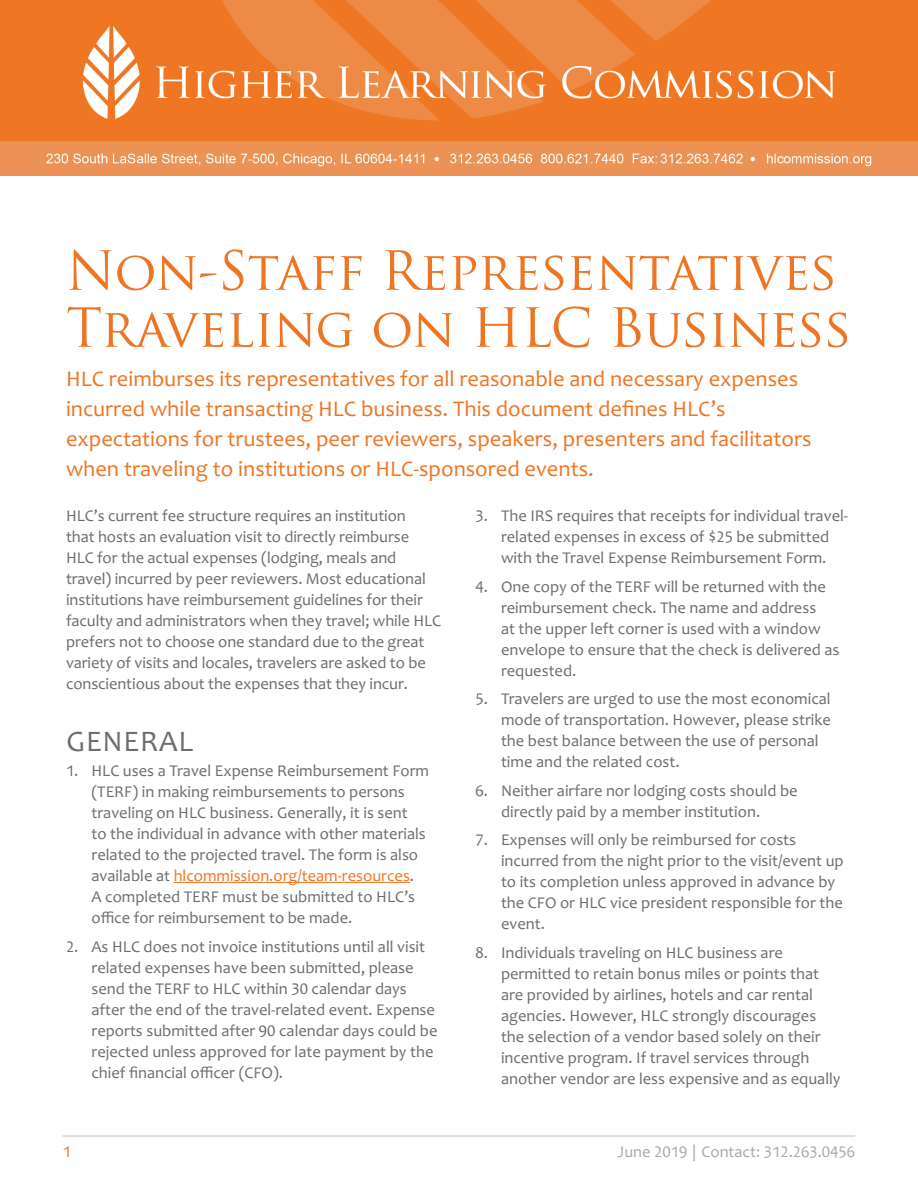
<style>
.page{position:relative;width:918px;height:1188px;background:#fff}
.page>*{position:absolute;margin:0;border:0;box-sizing:border-box;transform-origin:0 0}
.Header_1{font:52.5px/57px "Trajan Pro";letter-spacing:-.01em;color:#ed7625}
.Header_2{font:30px "Candara";letter-spacing:.03em;color:#6c6d70}
.Intro_Paragraph{font:22.5px/30px "Candara";color:#ed7625}
.t1{font:16.5px/21px "Candara";color:#6c6d70}
.t2{font:16.5px "Candara";color:#a8a9ad}
.t3{font:16.5px "Candara";color:#ed7625}
.s1{color:#ed7625}
</style>
<div class="page">
<hr style="left:174px;top:882px;width:236px;height:1px;background:#ed7625">
<img style="left:0;top:0;width:918px;height:176px">
<hr style="left:63px;top:1136px;width:792px;height:1px;background:#bcbdc0">
<p class="Header_1" style="left:66px;top:242px;width:787px">Non-Staff Representatives<br>Traveling on HLC Business</p>
<p class="Intro_Paragraph" style="left:66px;top:363px;width:747px">HLC reimburses its representatives for all reasonable and necessary expenses incurred while transacting HLC business. This document defines HLC’s expectations for trustees, peer reviewers, speakers, presenters and facilitators when traveling to institutions or HLC-sponsored events.</p>
<p class="t1" style="left:66px;top:505px;width:377px">HLC’s current fee structure requires an institution<br>that hosts an evaluation visit to directly reimburse<br>HLC for the actual expenses (lodging, meals and travel) incurred by peer reviewers. Most educational institutions have reimbursement guidelines for their faculty and administrators when they travel; while HLC prefers not to choose one standard due to the great variety of visits and locales, travelers are asked to be conscientious about the expenses that they incur.</p>
<p class="Header_2" style="left:67px;top:722px;width:128px">GENERAL</p>
<p class="t1" style="left:92px;top:760px;width:339px;text-indent:-26px">1. HLC uses a Travel Expense Reimbursement Form (TERF) in making reimbursements to persons traveling on HLC business. Generally, it is sent<br>to the individual in advance with other materials related to the projected travel. The form is also available at <span class="s1">hlcommission.org/team-resources</span>.<br>A completed TERF must be submitted to HLC’s office for reimbursement to be made.</p>
<p class="t1" style="left:92px;top:936px;width:347px;text-indent:-26px">2. As HLC does not invoice institutions until all visit related expenses have been submitted, please send the TERF to HLC within 30 calendar days after the end of the travel-related event. Expense reports submitted after 90 calendar days could be rejected unless approved for late payment by the chief financial officer (CFO).</p>
<p class="t1" style="left:476px;top:505px;width:374px;text-align:center">3. The IRS requires that receipts for individual travel&shy;related expenses in excess of $25 be submitted<br>with the Travel Expense Reimbursement Form.</p>
<p class="t1" style="left:501px;top:576px;width:340px;text-indent:-26px">4. One copy of the TERF will be returned with the reimbursement check. The name and address<br>at the upper left corner is used with a window envelope to ensure that the check is delivered as requested.</p>
<p class="t1" style="left:501px;top:688px;width:331px;text-indent:-26px">5. Travelers are urged to use the most economical mode of transportation. However, please strike the best balance between the use of personal time and the related cost.</p>
<p class="t1" style="left:501px;top:780px;width:298px;text-indent:-26px">6. Neither airfare nor lodging costs should be directly paid by a member institution.</p>
<p class="t1" style="left:501px;top:829px;width:344px;text-indent:-26px">7. Expenses will only be reimbursed for costs incurred from the night prior to the visit/event up to its completion unless approved in advance by the CFO or HLC vice president responsible for the event.</p>
<p class="t1" style="left:501px;top:942px;width:341px;text-indent:-26px">8. Individuals traveling on HLC business are permitted to retain bonus miles or points that are provided by airlines, hotels and car rental agencies. However, HLC strongly discourages the selection of a vendor based solely on their incentive program. If travel services through another vendor are less expensive and as equally</p>
<p class="t3" style="left:63px;top:1141px;width:10px">1</p>
<p class="t2" style="left:617px;top:1141px;width:239px">June 2019 | Contact: 312.263.0456</p>
</div>
